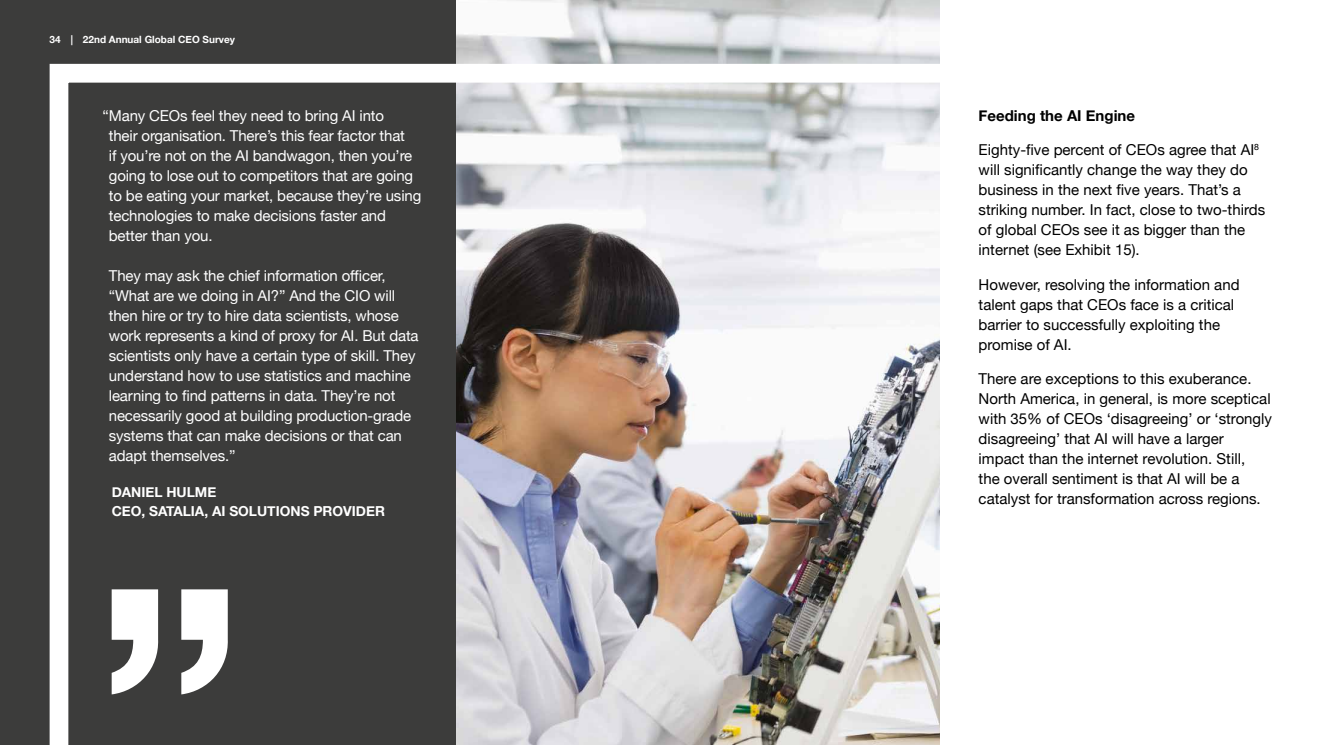
<style>
.page{position:relative;width:1322px;height:745px;background:#fff}
.page>*{position:absolute;margin:0;border:0;box-sizing:border-box;transform-origin:0 0}
.t1{font:15px/20px "Helvetica Neue";letter-spacing:-.01em;color:#fff}
.t2{font:15px/20px "Helvetica Neue";color:#000}
.t3{font:700 15px "Helvetica Neue";color:#000}
.t4{font:700 13.75px/18.8px "Helvetica Neue";color:#fff}
.t5{font:700 10px "Helvetica Neue";color:#fff}
</style>
<div class="page">
<div style="left:0;top:0;width:939px;height:744px;background:#3c3c3b"></div>
<img style="left:456px;top:0;width:483px;height:54px">
<img style="left:49px;top:54px;width:891px;height:690px">
<p class="t5" style="left:50px;top:31px;width:187px">34 | 22nd Annual Global CEO Survey</p>
<p class="t1" style="left:109px;top:106px;width:314px;text-indent:-6px">“Many CEOs feel they need to bring AI into<br>their organisation. There’s this fear factor that<br>if you’re not on the AI bandwagon, then you’re going to lose out to competitors that are going to be eating your market, because they’re using technologies to make decisions faster and better than you.</p>
<p class="t1" style="left:109px;top:266px;width:311px">They may ask the chief information officer, “What are we doing in AI?” And the CIO will then hire or try to hire data scientists, whose work represents a kind of proxy for AI. But data scientists only have a certain type of skill. They understand how to use statistics and machine learning to find patterns in data. They’re not necessarily good at building production-grade systems that can make decisions or that can adapt themselves.”</p>
<p class="t4" style="left:112px;top:482px;width:275px">DANIEL HULME<br>CEO, SATALIA, AI SOLUTIONS PROVIDER</p>
<p class="t3" style="left:978px;top:104px;width:158px">Feeding the AI Engine</p>
<p class="t2" style="left:978px;top:141px;width:288px">Eighty-five percent of CEOs agree that AI<sup>8 </sup>will significantly change the way they do business in the next five years. That’s a striking number. In fact, close to two-thirds of global CEOs see it as bigger than the internet (see Exhibit 15).</p>
<p class="t2" style="left:978px;top:275px;width:262px">However, resolving the information and talent gaps that CEOs face is a critical barrier to successfully exploiting the promise of AI.</p>
<p class="t2" style="left:978px;top:369px;width:295px">There are exceptions to this exuberance.<br>North America, in general, is more sceptical with 35% of CEOs ‘disagreeing’ or ‘strongly disagreeing’ that AI will have a larger impact than the internet revolution. Still,<br>the overall sentiment is that AI will be a catalyst for transformation across regions.</p>
</div>
